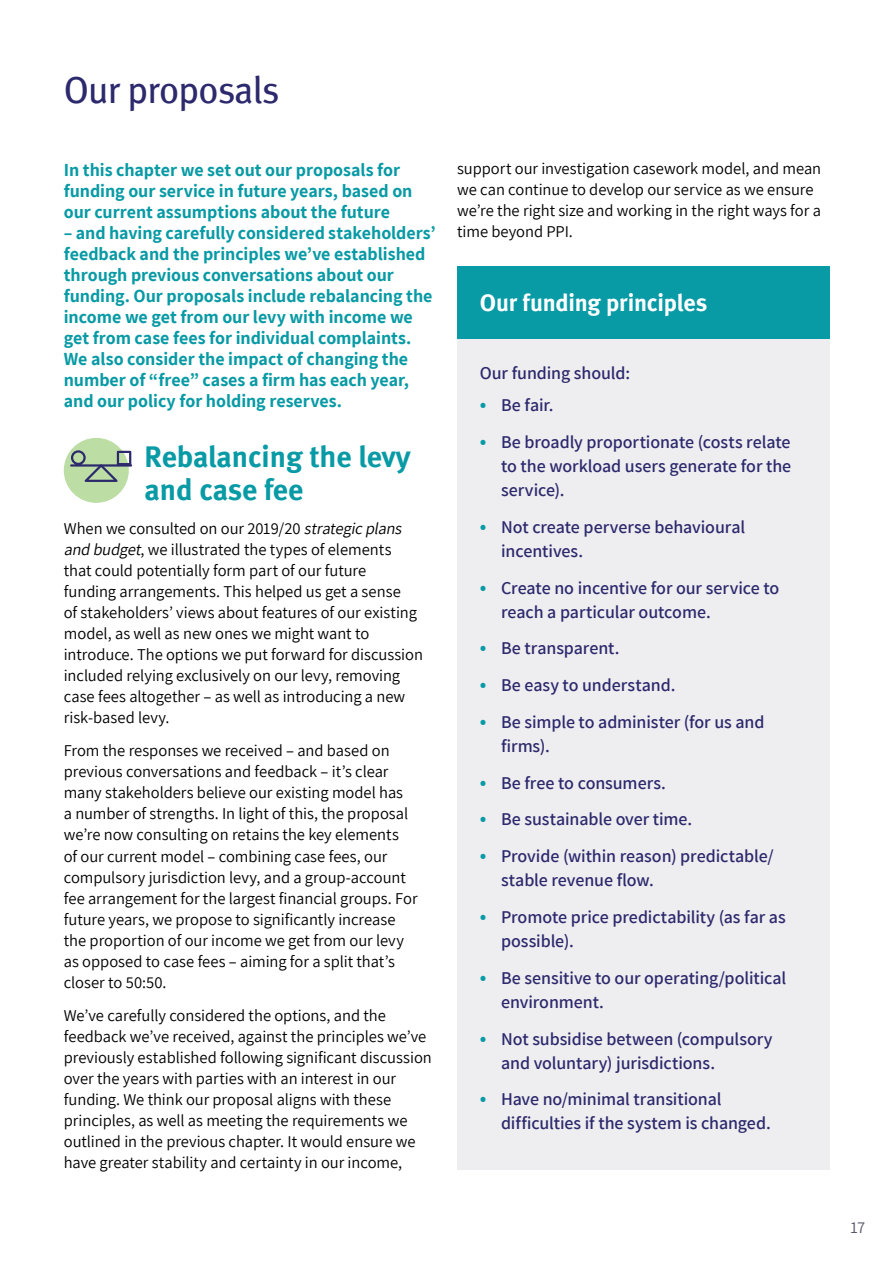
<style>
.page{position:relative;width:893px;height:1263px;background:#fff}
.page>*{position:absolute;margin:0;border:0;box-sizing:border-box;transform-origin:0 0}
.t1{font:37.5px "Meta";letter-spacing:-.02em;color:#2c296d}
.t2{font:700 30px/33px "Meta";letter-spacing:-.005em;color:#089aa5}
.t3{font:24px "Meta Bold LF";letter-spacing:-.01em;color:#fff}
.t4{font:600 18px/24px "Assistant";letter-spacing:-.005em;color:#2c296d}
.t5{font:700 18px/21px "Assistant";color:#089aa5}
.t6{font:16.5px/21px "Assistant";letter-spacing:-.005em;color:#000}
.t7{font:16.5px "Assistant";color:#555868}
.s1{font-style:italic}
.s2{font-size:21px;color:#089aa5}
</style>
<div class="page">
<div style="left:457px;top:338px;width:372px;height:831px;background:#eeedef"></div>
<div style="left:64px;top:438px;width:65px;height:65px;background:#bcdda4;border-radius:50%"></div>
<svg style="left:69px;top:449px;width:64px;height:33px"></svg>
<div style="left:457px;top:267px;width:372px;height:72px;background:#089aa5"></div>
<h1 class="t1" style="left:64px;top:68px;width:217px">Our proposals</h1>
<p class="t5" style="left:64px;top:159px;width:350px">In this chapter we set out our proposals for funding our service in future years, based on our current assumptions about the future</p>
<p class="t5" style="left:64px;top:222px;width:374px">– and having carefully considered stakeholders’ feedback and the principles we’ve established</p>
<p class="t5" style="left:64px;top:264px;width:332px">through previous conversations about our</p>
<p class="t5" style="left:64px;top:285px;width:370px">funding. Our proposals include rebalancing the income we get from our levy with income we get from case fees for individual complaints.<br>We also consider the impact of changing the number of “free” cases a firm has each year, and our policy for holding reserves.</p>
<h2 class="t2" style="left:145px;top:440px;width:268px">Rebalancing the levy and case fee</h2>
<p class="t6" style="left:64px;top:517px;width:361px">When we consulted on our 2019/20 <span class="s1">strategic plans and budget</span>, we illustrated the types of elements that could potentially form part of our future<br>funding arrangements. This helped us get a sense<br>of stakeholders’ views about features of our existing model, as well as new ones we might want to introduce. The options we put forward for discussion included relying exclusively on our levy, removing case fees altogether – as well as introducing a new risk-based levy.</p>
<p class="t6" style="left:64px;top:740px;width:346px">From the responses we received – and based on previous conversations and feedback – it’s clear many stakeholders believe our existing model has a number of strengths. In light of this, the proposal we’re now consulting on retains the key elements of our current model – combining case fees, our compulsory jurisdiction levy, and a group-account</p>
<p class="t6" style="left:64px;top:887px;width:355px">fee arrangement for the largest financial groups. For future years, we propose to significantly increase</p>
<p class="t6" style="left:64px;top:929px;width:342px">the proportion of our income we get from our levy as opposed to case fees – aiming for a split that’s</p>
<p class="t6" style="left:64px;top:971px;width:104px">closer to 50:50.</p>
<p class="t6" style="left:64px;top:1004px;width:364px">We’ve carefully considered the options, and the feedback we’ve received, against the principles we’ve</p>
<p class="t6" style="left:64px;top:1046px;width:370px">previously established following significant discussion</p>
<p class="t6" style="left:64px;top:1067px;width:353px">over the years with parties with an interest in our funding. We think our proposal aligns with these principles, as well as meeting the requirements we outlined in the previous chapter. It would ensure we have greater stability and certainty in our income,</p>
<p class="t6" style="left:457px;top:158px;width:366px">support our investigation casework model, and mean we can continue to develop our service as we ensure we’re the right size and working in the right ways for a time beyond PPI.</p>
<p class="t3" style="left:480px;top:289px;width:229px">Our funding principles</p>
<p class="t4" style="left:480px;top:360px;width:152px">Our funding should:</p>
<p class="t4" style="left:480px;top:393px;width:75px"><span class="s2">•</span> Be fair.</p>
<p class="t4" style="left:501px;top:429px;width:292px;text-align:justify;text-indent:-21px"><span class="s2">•</span> Be broadly proportionate (costs relate to the workload users generate for the service).</p>
<p class="t4" style="left:501px;top:514px;width:246px;text-indent:-21px"><span class="s2">•</span> Not create perverse behavioural incentives.</p>
<p class="t4" style="left:501px;top:575px;width:280px;text-indent:-21px"><span class="s2">•</span> Create no incentive for our service to reach a particular outcome.</p>
<p class="t4" style="left:480px;top:636px;width:141px"><span class="s2">•</span> Be transparent.</p>
<p class="t4" style="left:480px;top:672px;width:197px"><span class="s2">•</span> Be easy to understand.</p>
<p class="t4" style="left:480px;top:709px;width:286px"><span class="s2">•</span> Be simple to administer (for us and</p>
<p class="t4" style="left:501px;top:733px;width:50px">firms).</p>
<p class="t4" style="left:480px;top:770px;width:188px"><span class="s2">•</span> Be free to consumers.</p>
<p class="t4" style="left:480px;top:807px;width:214px"><span class="s2">•</span> Be sustainable over time.</p>
<p class="t4" style="left:480px;top:843px;width:295px"><span class="s2">•</span> Provide (within reason) predictable/</p>
<p class="t4" style="left:501px;top:867px;width:154px">stable revenue flow.</p>
<p class="t4" style="left:501px;top:904px;width:286px;text-indent:-21px"><span class="s2">•</span> Promote price predictability (as far as possible).</p>
<p class="t4" style="left:501px;top:965px;width:287px;text-indent:-21px"><span class="s2">•</span> Be sensitive to our operating/political environment.</p>
<p class="t4" style="left:501px;top:1026px;width:273px;text-indent:-21px"><span class="s2">•</span> Not subsidise between (compulsory and voluntary) jurisdictions.</p>
<p class="t4" style="left:480px;top:1086px;width:243px"><span class="s2">•</span> Have no/minimal transitional</p>
<p class="t4" style="left:501px;top:1110px;width:271px">difficulties if the system is changed.</p>
<p class="t7" style="left:850px;top:1216px;width:16px">17</p>
</div>
